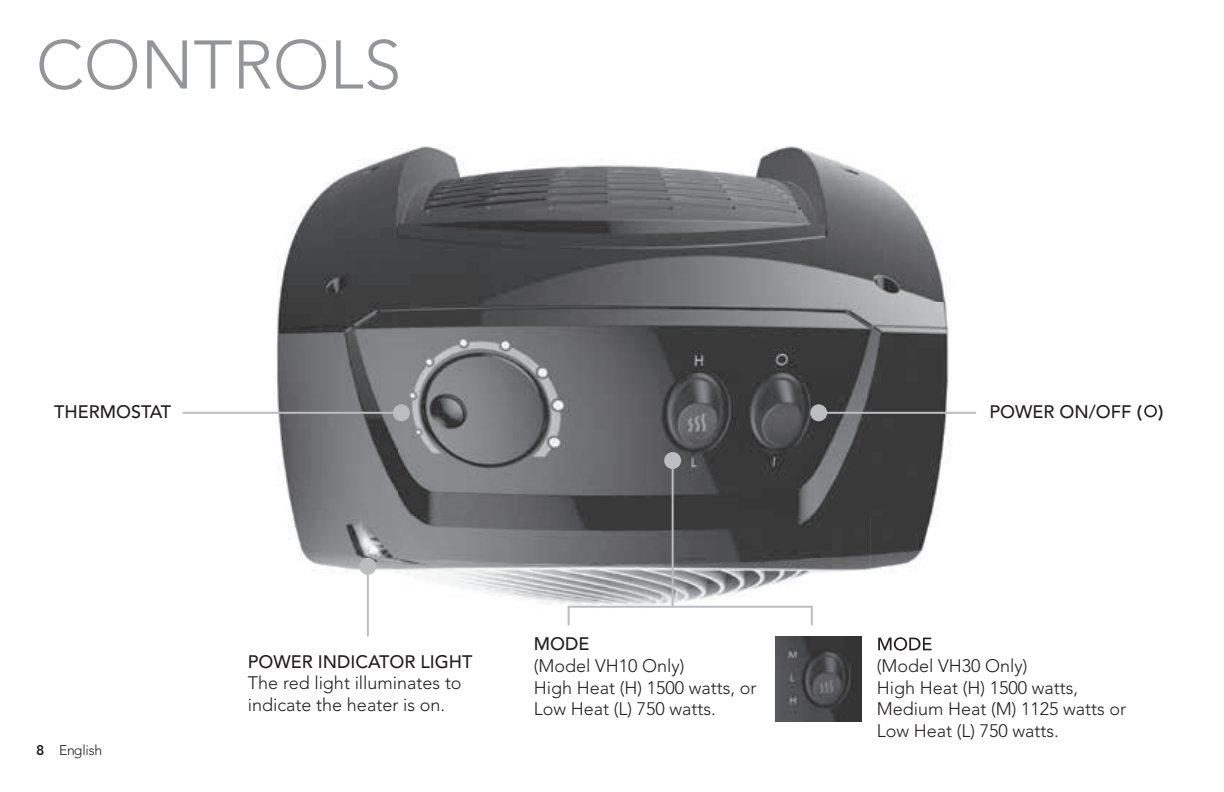
<style>
.page{position:relative;width:1224px;height:792px;background:#fff}
.page>*{position:absolute;margin:0;border:0;box-sizing:border-box;transform-origin:0 0}
.t1{font:300 68px "Avenir";color:#939598}
.t2{font:300 18px/21.6px "Avenir";color:#231f20}
.t3{font:500 18px "Avenir";color:#231f20}
.t4{font:300 14px "Avenir";letter-spacing:-.02em;color:#231f20}
.s1{font-weight:800}
</style>
<div class="page">
<img style="left:196px;top:146px;width:779px;height:512px">
<img style="left:878px;top:637px;width:54px;height:14px">
<svg style="left:1144px;top:405px;width:13px;height:12px"></svg>
<div style="left:664px;top:452px;width:17px;height:17px;background:#bcbdc0;border-radius:50%"></div>
<hr style="left:672px;top:467px;width:2px;height:140px;background:#bcbdc0">
<div style="left:393px;top:404px;width:17px;height:17px;background:#bcbdc0;border-radius:50%"></div>
<hr style="left:183px;top:412px;width:212px;height:2px;background:#bcbdc0">
<div style="left:810px;top:404px;width:17px;height:17px;background:#bcbdc0;border-radius:50%"></div>
<hr style="left:826px;top:412px;width:150px;height:2px;background:#bcbdc0">
<div style="left:359px;top:558px;width:17px;height:17px;background:#bcbdc0;border-radius:50%"></div>
<hr style="left:367px;top:573px;width:2px;height:64px;background:#bcbdc0">
<svg style="left:568px;top:606px;width:245px;height:20px"></svg>
<img style="left:776px;top:637px;width:85px;height:85px">
<h1 class="t1" style="left:36px;top:25px;width:367px">CONTROLS</h1>
<p class="t3" style="left:54px;top:401px;width:118px">THERMOSTAT</p>
<p class="t3" style="left:990px;top:401px;width:175px">POWER ON/OFF <span class="s1">( )</span></p>
<p class="t4" style="left:36px;top:742px;width:68px"><span class="s1">8</span> English</p>
<p class="t3" style="left:248px;top:651px;width:226px">POWER INDICATOR LIGHT</p>
<p class="t2" style="left:248px;top:672px;width:215px">The red light illuminates to indicate the heater is on.</p>
<p class="t3" style="left:534px;top:634px;width:57px">MODE</p>
<p class="t2" style="left:534px;top:655px;width:224px">(Model VH10 Only)<br>High Heat (H) 1500 watts, or<br>Low Heat (L) 750 watts.</p>
<p class="t2" style="left:877px;top:655px;width:251px">(Model VH30 Only)<br>High Heat (H) 1500 watts,<br>Medium Heat (M) 1125 watts or<br>Low Heat (L) 750 watts.</p>
</div>
